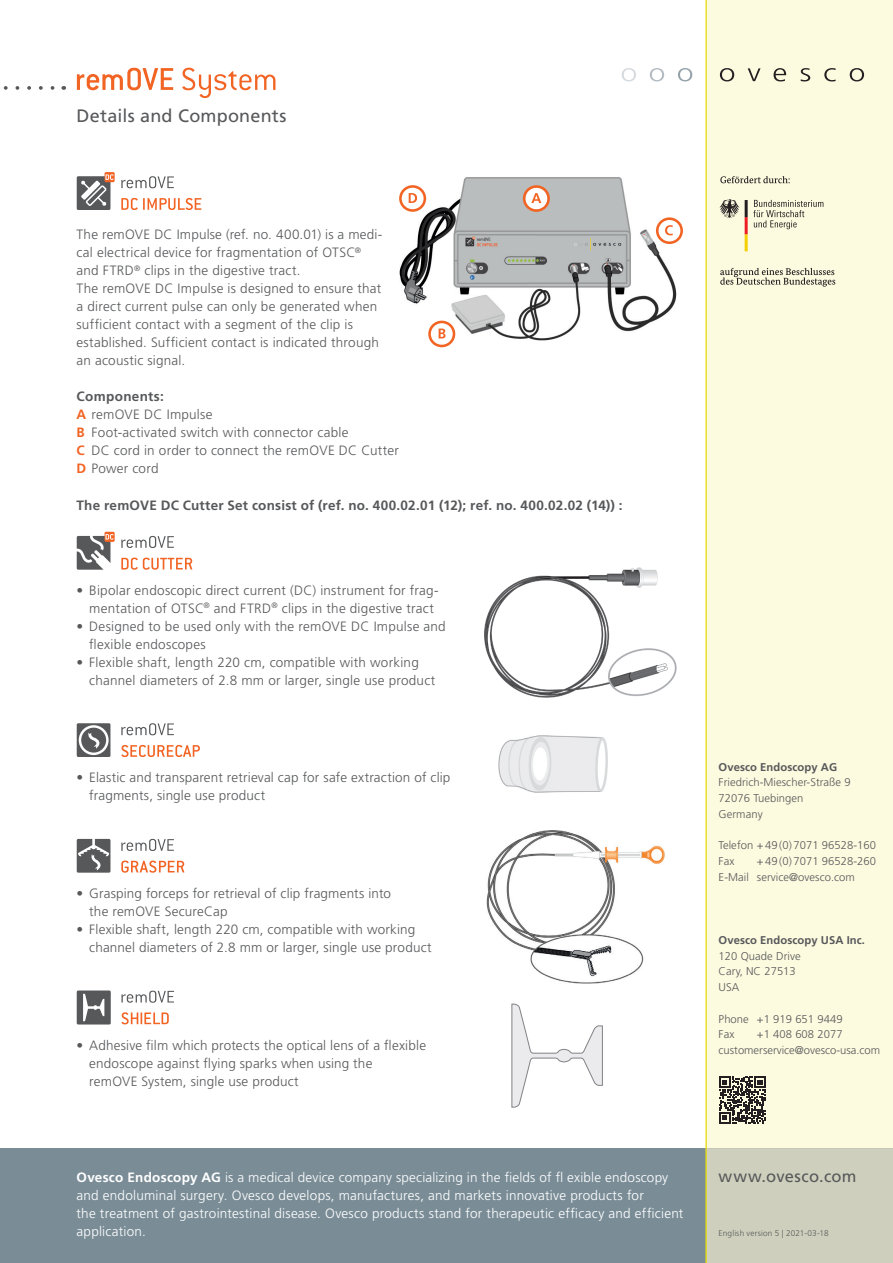
<style>
.page{position:relative;width:893px;height:1263px;background:#fff}
.page>*{position:absolute;margin:0;border:0;box-sizing:border-box;transform-origin:0 0}
.t1{font:18px "Frutiger LT Std";letter-spacing:.015em;color:#57585a}
.t2{font:16.5px "Frutiger LT Std";letter-spacing:.02em;color:#57585a}
.t3{font:300 13.5px/18px "Frutiger LT Std";letter-spacing:.015em;color:#57585a}
.t4{font:300 13.5px/18px "Frutiger LT Std";letter-spacing:.015em;color:#fff}
.t5{font:700 13.5px "Frutiger LT Std";letter-spacing:.015em;color:#57585a}
.t6{font:300 11.25px/15.8px "Frutiger LT Std";letter-spacing:.005em;color:#57585a}
.t7{font:700 11.25px "Frutiger LT Std";letter-spacing:.005em;color:#57585a}
.t8{font:300 8.25px "Frutiger LT Std";letter-spacing:.02em;color:#57585a}
.s1{font-weight:700}
.s2{font-weight:700;color:#f26424}
</style>
<div class="page">
<div style="left:0;top:1148px;width:893px;height:115px;background:#7a8d97"></div>
<div style="left:706px;top:0;width:187px;height:1148px;background:#fcfadf"></div>
<div style="left:707px;top:1148px;width:186px;height:115px;background:#ced0bd"></div>
<hr style="left:705px;top:0;width:2px;height:1263px;background:#edde01">
<svg style="left:622px;top:68px;width:14px;height:13px"></svg>
<svg style="left:650px;top:68px;width:14px;height:13px"></svg>
<svg style="left:678px;top:68px;width:14px;height:13px"></svg>
<svg style="left:720px;top:68px;width:14px;height:13px"></svg>
<svg style="left:748px;top:68px;width:12px;height:13px"></svg>
<svg style="left:773px;top:68px;width:13px;height:13px"></svg>
<svg style="left:801px;top:68px;width:9px;height:13px"></svg>
<svg style="left:824px;top:68px;width:12px;height:13px"></svg>
<svg style="left:850px;top:68px;width:14px;height:13px"></svg>
<svg style="left:3px;top:86px;width:52px;height:4px"></svg>
<svg style="left:182px;top:68px;width:93px;height:30px"></svg>
<svg style="left:77px;top:68px;width:96px;height:22px"></svg>
<svg style="left:719px;top:176px;width:116px;height:111px"></svg>
<svg style="left:121px;top:723px;width:53px;height:12px"></svg>
<svg style="left:121px;top:745px;width:79px;height:12px"></svg>
<svg style="left:77px;top:723px;width:33px;height:34px"></svg>
<svg style="left:121px;top:860px;width:63px;height:13px"></svg>
<svg style="left:121px;top:839px;width:53px;height:12px"></svg>
<svg style="left:77px;top:839px;width:33px;height:34px"></svg>
<svg style="left:121px;top:176px;width:53px;height:12px"></svg>
<svg style="left:121px;top:198px;width:80px;height:12px"></svg>
<div style="left:105px;top:172px;width:10px;height:10px;background:#f26424"></div>
<svg style="left:77px;top:174px;width:37px;height:36px"></svg>
<svg style="left:121px;top:991px;width:53px;height:12px"></svg>
<svg style="left:121px;top:1012px;width:48px;height:12px"></svg>
<svg style="left:77px;top:990px;width:34px;height:34px"></svg>
<svg style="left:719px;top:1077px;width:47px;height:46px"></svg>
<svg style="left:121px;top:536px;width:53px;height:12px"></svg>
<div style="left:105px;top:532px;width:10px;height:10px;background:#f26424"></div>
<svg style="left:77px;top:534px;width:37px;height:36px"></svg>
<svg style="left:121px;top:558px;width:71px;height:12px"></svg>
<img style="left:487px;top:830px;width:177px;height:153px">
<img style="left:499px;top:735px;width:108px;height:57px">
<img style="left:485px;top:568px;width:191px;height:129px">
<svg style="left:511px;top:1004px;width:92px;height:103px"></svg>
<img style="left:399px;top:177px;width:277px;height:164px">
<svg style="left:523px;top:185px;width:27px;height:27px"></svg>
<svg style="left:428px;top:321px;width:27px;height:26px"></svg>
<svg style="left:656px;top:217px;width:27px;height:27px"></svg>
<svg style="left:399px;top:185px;width:27px;height:27px"></svg>
<h1 class="t1" style="left:77px;top:105px;width:211px">Details and Components</h1>
<p class="t3" style="left:77px;top:226px;width:307px">The remOVE DC Impulse (ref. no. 400.01) is a medi&shy;cal electrical device for fragmentation of OTSC<sup>® </sup>and FTRD<sup>®</sup> clips in the digestive tract.<br>The remOVE DC Impulse is designed to ensure that a direct current pulse can only be generated when sufficient contact with a segment of the clip is established. Sufficient contact is indicated through an acoustic signal.</p>
<p class="t3" style="left:77px;top:388px;width:324px"><span class="s1">Components:<br></span><span class="s2">A</span> remOVE DC Impulse<br><span class="s2">B</span> Foot-activated switch with connector cable<br><span class="s2">C</span> DC cord in order to connect the remOVE DC Cutter<br><span class="s2">D</span> Power cord</p>
<p class="t5" style="left:77px;top:497px;width:547px">The remOVE DC Cutter Set consist of (ref. no. 400.02.01 (12); ref. no. 400.02.02 (14)) :</p>
<p class="t3" style="left:77px;top:581px;width:364px;text-align:center">• Bipolar endoscopic direct current (DC) instrument for frag&shy;mentation of OTSC<sup>®</sup> and FTRD<sup>®</sup> clips in the digestive tract</p>
<p class="t3" style="left:89px;top:617px;width:358px;text-indent:-13px">• Designed to be used only with the remOVE DC Impulse and flexible endoscopes</p>
<p class="t3" style="left:89px;top:653px;width:348px;text-indent:-13px">• Flexible shaft, length 220 cm, compatible with working channel diameters of 2.8 mm or larger, single use product</p>
<p class="t3" style="left:89px;top:769px;width:363px;text-indent:-13px">• Elastic and transparent retrieval cap for safe extraction of clip fragments, single use product</p>
<p class="t3" style="left:89px;top:884px;width:303px;text-indent:-13px">• Grasping forceps for retrieval of clip fragments into the remOVE SecureCap</p>
<p class="t3" style="left:89px;top:920px;width:344px;text-indent:-13px">• Flexible shaft, length 220 cm, compatible with working channel diameters of 2.8 mm or larger, single use product</p>
<p class="t3" style="left:89px;top:1036px;width:338px;text-indent:-13px">• Adhesive film which protects the optical lens of a flexible endoscope against flying sparks when using the<br>remOVE System, single use product</p>
<p class="t4" style="left:77px;top:1168px;width:608px"><span class="s1">Ovesco Endoscopy AG</span> is a medical device company specializing in the fields of fl exible endoscopy and endoluminal surgery. Ovesco develops, manufactures, and markets innovative products for<br>the treatment of gastrointestinal disease. Ovesco products stand for therapeutic efficacy and efficient application.</p>
<p class="t7" style="left:719px;top:760px;width:120px">Ovesco Endoscopy AG</p>
<p class="t6" style="left:719px;top:775px;width:134px">Friedrich-Miescher-Straße 9<br>72076 Tuebingen<br>Germany</p>
<p class="t6" style="left:719px;top:838px;width:159px">Telefon + 49 (0) 7071 96528-160<br>Fax</p>
<p class="t6" style="left:719px;top:853px;width:159px;text-indent:38px">+ 49 (0) 7071 96528-260<br>E-Mail service@ovesco.com</p>
<p class="t7" style="left:719px;top:933px;width:148px">Ovesco Endoscopy USA Inc.</p>
<p class="t6" style="left:719px;top:948px;width:84px">120 Quade Drive<br>Cary, NC 27513<br>USA</p>
<p class="t6" style="left:719px;top:1011px;width:125px">Phone +1 919 651 9449<br>Fax</p>
<p class="t6" style="left:719px;top:1027px;width:163px;text-align:center">+1 408 608 2077 customerservice@ovesco-usa.com</p>
<p class="t2" style="left:719px;top:1166px;width:139px">www.ovesco.com</p>
<p class="t8" style="left:719px;top:1228px;width:111px">English version 5 | 2021-03-18</p>
</div>
